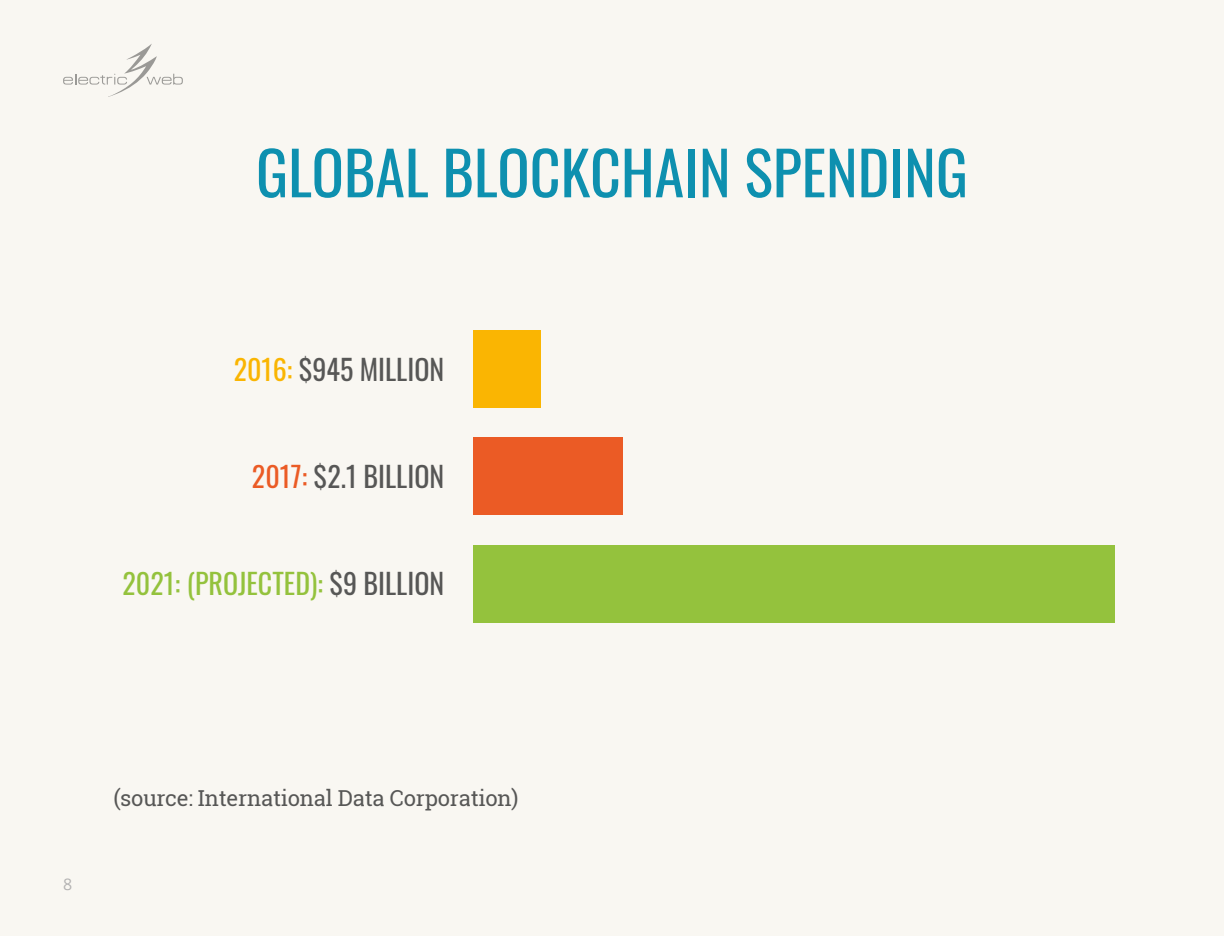
<style>
.page{position:relative;width:1224px;height:936px;background:#f9f7f2}
.page>*{position:absolute;margin:0;border:0;box-sizing:border-box;transform-origin:0 0}
.t1{font:60px "Oswald";color:#0e90af}
.t2{font:28px "Oswald";color:#575756}
.t3{font:28px "Oswald";color:#94c23d}
.t4{font:22px "Roboto Slab";letter-spacing:-.01em;color:#575756}
.t5{font:16px "Open Sans";color:#b3b2b2}
.s1{color:#fab502}
.s2{color:#eb5b25}
.s3{color:#575756}
</style>
<div class="page">
<svg style="left:63px;top:44px;width:120px;height:53px"></svg>
<div style="left:474px;top:330px;width:67px;height:78px;background:#fab502"></div>
<div style="left:474px;top:438px;width:149px;height:77px;background:#eb5b25"></div>
<div style="left:474px;top:545px;width:641px;height:78px;background:#94c23d"></div>
<h1 class="t1" style="left:256px;top:119px;width:713px">GLOBAL BLOCKCHAIN SPENDING</h1>
<p class="t2" style="left:234px;top:344px;width:212px"><span class="s1">2016:</span> $945 MILLION</p>
<p class="t2" style="left:252px;top:451px;width:194px"><span class="s2">2017:</span> $2.1 BILLION</p>
<p class="t3" style="left:123px;top:558px;width:323px">2021: (PROJECTED): <span class="s3">$9 BILLION</span></p>
<p class="t5" style="left:63px;top:873px;width:11px">8</p>
<p class="t4" style="left:113px;top:783px;width:407px">(source: International Data Corporation)</p>
</div>
